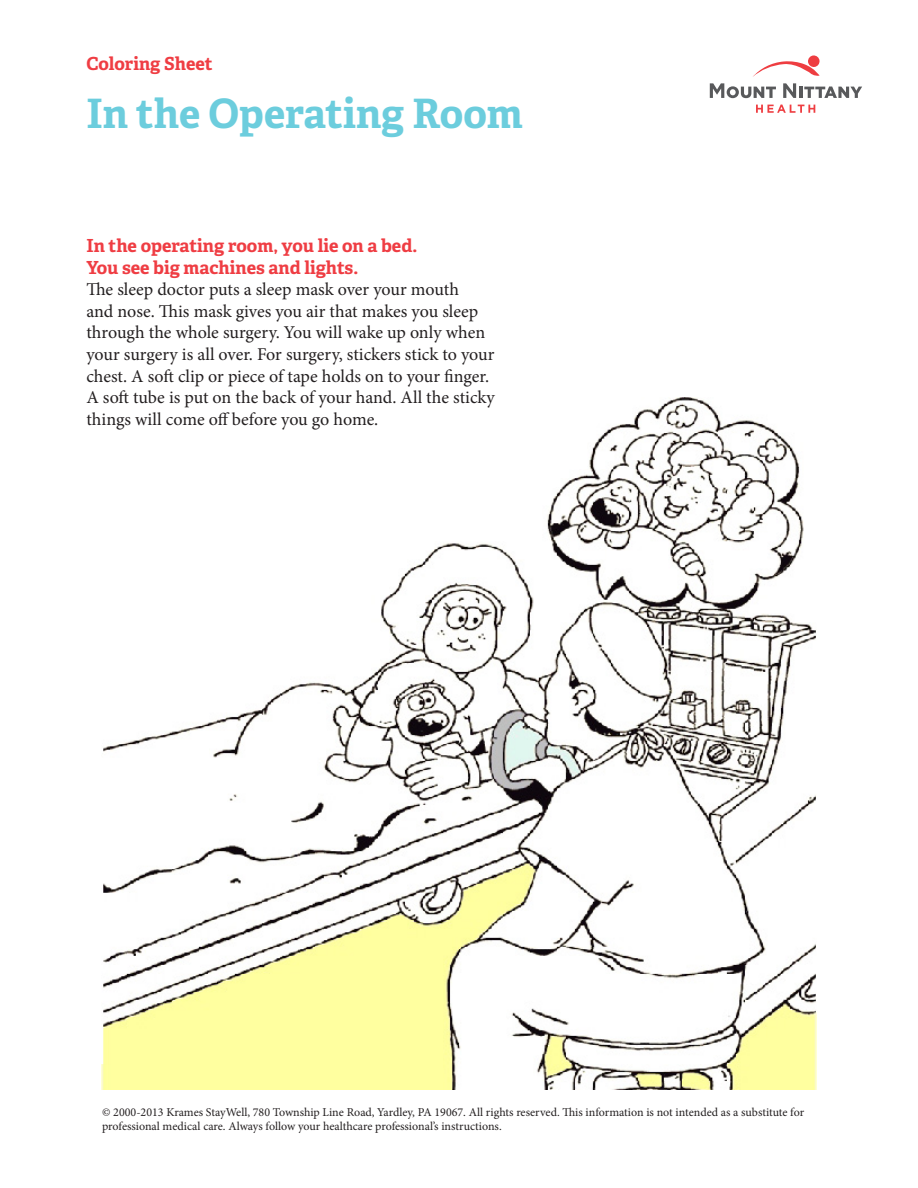
<style>
.page{position:relative;width:918px;height:1188px;background:#fff}
.page>*{position:absolute;margin:0;border:0;box-sizing:border-box;transform-origin:0 0}
.t1{font:700 40.5px "Adelle";color:#6ccddd}
.t2{font:18px/21.6px "Minion Pro";letter-spacing:-.005em;color:#231f20}
.t3{font:700 18px/21.6px "Adelle";color:#ef3d43}
.t4{font:12px/14.4px "Minion Pro";color:#231f20}
</style>
<div class="page">
<svg style="left:756px;top:105px;width:59px;height:8px"></svg>
<div style="left:808px;top:55px;width:12px;height:12px;background:#ee3d41;border-radius:50%"></div>
<svg style="left:753px;top:61px;width:67px;height:16px"></svg>
<svg style="left:710px;top:83px;width:66px;height:15px"></svg>
<svg style="left:783px;top:83px;width:13px;height:15px"></svg>
<hr style="left:799px;top:87px;width:4px;height:11px;background:#58595b">
<svg style="left:804px;top:87px;width:58px;height:11px"></svg>
<img style="left:101px;top:398px;width:716px;height:692px">
<p class="t3" style="left:86px;top:52px;width:128px">Coloring Sheet</p>
<p class="t1" style="left:86px;top:85px;width:438px">In the Operating Room</p>
<p class="t3" style="left:86px;top:234px;width:332px">In the operating room, you lie on a bed.<br>You see big machines and lights.</p>
<p class="t2" style="left:86px;top:279px;width:410px">The sleep doctor puts a sleep mask over your mouth<br>and nose. This mask gives you air that makes you sleep through the whole surgery. You will wake up only when your surgery is all over. For surgery, stickers stick to your chest. A soft clip or piece of tape holds on to your finger.<br>A soft tube is put on the back of your hand. All the sticky things will come off before you go home.</p>
<p class="t4" style="left:102px;top:1105px;width:704px">© 2000-2013 Krames StayWell, 780 Township Line Road, Yardley, PA 19067. All rights reserved. This information is not intended as a substitute for professional medical care. Always follow your healthcare professional’s instructions.</p>
</div>
